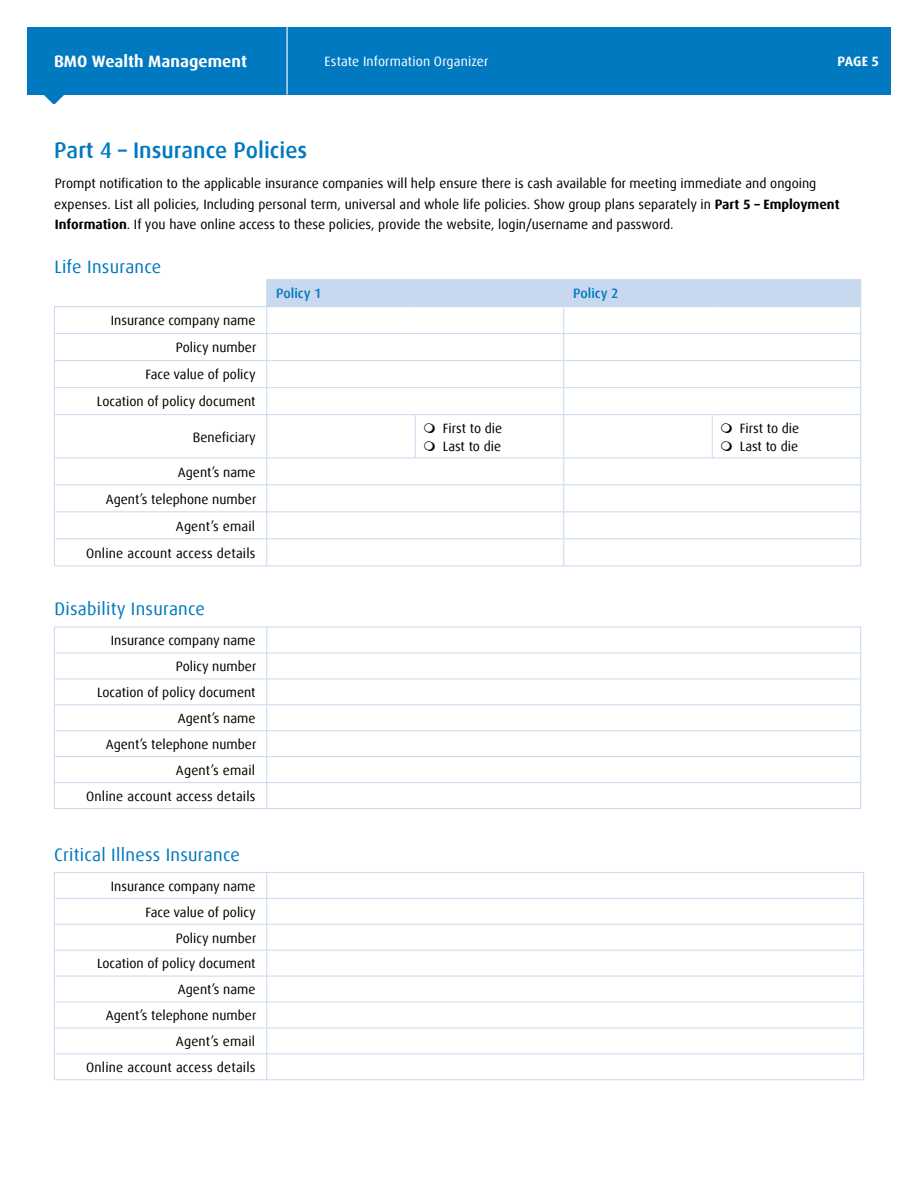
<style>
.page{position:relative;width:918px;height:1188px;background:#fff}
.page>*{position:absolute;margin:0;border:0;box-sizing:border-box;transform-origin:0 0}
.t1{font:500 22.5px "Dax Offc Pro";color:#0079c1}
.t2{font:18px "Dax Offc Pro";letter-spacing:.015em;color:#0079c1}
.t3{font:700 16.5px "Dax Offc Pro";color:#fff}
.t4{font:13.5px/26px "Dax Offc Pro";color:#000;text-align:right}
.t5{font:13.5px "Dax Offc Pro";letter-spacing:.01em;color:#fff}
.t6{font:500 13.5px "Dax Offc Pro";color:#0079c1}
.t7{font:700 13.5px "Dax Offc Pro";color:#fff}
.s1{font-weight:700}
</style>
<div class="page">
<div style="left:27px;top:27px;width:864px;height:67px;background:#0079c1"></div>
<svg style="left:43px;top:94px;width:22px;height:10px"></svg>
<hr style="left:287px;top:27px;width:1px;height:67px;background:#fff">
<hr style="left:266px;top:279px;width:149px;height:1px;background:#c7d8ef">
<hr style="left:415px;top:279px;width:149px;height:1px;background:#c7d8ef">
<hr style="left:564px;top:279px;width:148px;height:1px;background:#c7d8ef">
<hr style="left:712px;top:279px;width:149px;height:1px;background:#c7d8ef">
<hr style="left:54px;top:306px;width:213px;height:1px;background:#c7d8ef">
<hr style="left:54px;top:333px;width:213px;height:1px;background:#c7d8ef">
<hr style="left:54px;top:360px;width:213px;height:1px;background:#c7d8ef">
<hr style="left:54px;top:387px;width:213px;height:1px;background:#c7d8ef">
<svg style="left:54px;top:307px;width:1px;height:107px"></svg>
<svg style="left:266px;top:280px;width:595px;height:134px"></svg>
<hr style="left:54px;top:414px;width:213px;height:1px;background:#c7d8ef">
<hr style="left:54px;top:415px;width:1px;height:42px;background:#c7d8ef">
<hr style="left:267px;top:414px;width:148px;height:1px;background:#c7d8ef">
<hr style="left:266px;top:415px;width:1px;height:42px;background:#c7d8ef">
<hr style="left:415px;top:414px;width:149px;height:1px;background:#c7d8ef">
<hr style="left:415px;top:415px;width:1px;height:42px;background:#c7d8ef">
<hr style="left:564px;top:414px;width:148px;height:1px;background:#c7d8ef">
<hr style="left:563px;top:415px;width:1px;height:42px;background:#c7d8ef">
<hr style="left:712px;top:414px;width:149px;height:1px;background:#c7d8ef">
<hr style="left:712px;top:415px;width:1px;height:42px;background:#c7d8ef">
<hr style="left:860px;top:415px;width:1px;height:42px;background:#c7d8ef">
<hr style="left:54px;top:457px;width:213px;height:1px;background:#c7d8ef">
<hr style="left:267px;top:457px;width:148px;height:1px;background:#c7d8ef">
<hr style="left:415px;top:457px;width:149px;height:1px;background:#c7d8ef">
<hr style="left:564px;top:457px;width:148px;height:1px;background:#c7d8ef">
<hr style="left:712px;top:457px;width:149px;height:1px;background:#c7d8ef">
<hr style="left:54px;top:484px;width:213px;height:1px;background:#c7d8ef">
<hr style="left:267px;top:484px;width:148px;height:1px;background:#c7d8ef">
<hr style="left:415px;top:484px;width:149px;height:1px;background:#c7d8ef">
<hr style="left:564px;top:484px;width:148px;height:1px;background:#c7d8ef">
<hr style="left:712px;top:484px;width:149px;height:1px;background:#c7d8ef">
<hr style="left:54px;top:511px;width:213px;height:1px;background:#c7d8ef">
<hr style="left:267px;top:511px;width:148px;height:1px;background:#c7d8ef">
<hr style="left:415px;top:511px;width:149px;height:1px;background:#c7d8ef">
<hr style="left:564px;top:511px;width:148px;height:1px;background:#c7d8ef">
<hr style="left:712px;top:511px;width:149px;height:1px;background:#c7d8ef">
<hr style="left:54px;top:538px;width:213px;height:1px;background:#c7d8ef">
<svg style="left:54px;top:458px;width:1px;height:107px"></svg>
<hr style="left:267px;top:538px;width:148px;height:1px;background:#c7d8ef">
<svg style="left:266px;top:458px;width:1px;height:107px"></svg>
<hr style="left:415px;top:538px;width:149px;height:1px;background:#c7d8ef">
<hr style="left:564px;top:538px;width:148px;height:1px;background:#c7d8ef">
<svg style="left:563px;top:458px;width:1px;height:107px"></svg>
<hr style="left:712px;top:538px;width:149px;height:1px;background:#c7d8ef">
<svg style="left:860px;top:458px;width:1px;height:107px"></svg>
<hr style="left:54px;top:565px;width:213px;height:1px;background:#c7d8ef">
<hr style="left:267px;top:565px;width:148px;height:1px;background:#c7d8ef">
<hr style="left:415px;top:565px;width:149px;height:1px;background:#c7d8ef">
<hr style="left:564px;top:565px;width:148px;height:1px;background:#c7d8ef">
<hr style="left:712px;top:565px;width:149px;height:1px;background:#c7d8ef">
<hr style="left:267px;top:627px;width:594px;height:1px;background:#c7d8ef">
<hr style="left:267px;top:653px;width:594px;height:1px;background:#c7d8ef">
<hr style="left:267px;top:679px;width:594px;height:1px;background:#c7d8ef">
<hr style="left:267px;top:704px;width:594px;height:1px;background:#c7d8ef">
<hr style="left:267px;top:730px;width:594px;height:1px;background:#c7d8ef">
<hr style="left:267px;top:756px;width:594px;height:1px;background:#c7d8ef">
<hr style="left:267px;top:782px;width:594px;height:1px;background:#c7d8ef">
<svg style="left:860px;top:627px;width:1px;height:181px"></svg>
<hr style="left:267px;top:808px;width:594px;height:1px;background:#c7d8ef">
<hr style="left:54px;top:627px;width:213px;height:1px;background:#c7d8ef">
<hr style="left:54px;top:653px;width:213px;height:1px;background:#c7d8ef">
<hr style="left:54px;top:679px;width:213px;height:1px;background:#c7d8ef">
<hr style="left:54px;top:704px;width:213px;height:1px;background:#c7d8ef">
<hr style="left:54px;top:730px;width:213px;height:1px;background:#c7d8ef">
<hr style="left:54px;top:756px;width:213px;height:1px;background:#c7d8ef">
<hr style="left:54px;top:782px;width:213px;height:1px;background:#c7d8ef">
<svg style="left:54px;top:627px;width:1px;height:181px"></svg>
<svg style="left:266px;top:627px;width:1px;height:181px"></svg>
<hr style="left:54px;top:808px;width:213px;height:1px;background:#c7d8ef">
<hr style="left:54px;top:872px;width:213px;height:1px;background:#c7d8ef">
<hr style="left:267px;top:872px;width:597px;height:1px;background:#c7d8ef">
<hr style="left:54px;top:898px;width:213px;height:1px;background:#c7d8ef">
<hr style="left:267px;top:898px;width:597px;height:1px;background:#c7d8ef">
<hr style="left:54px;top:924px;width:213px;height:1px;background:#c7d8ef">
<hr style="left:267px;top:924px;width:597px;height:1px;background:#c7d8ef">
<hr style="left:54px;top:950px;width:213px;height:1px;background:#c7d8ef">
<hr style="left:267px;top:950px;width:597px;height:1px;background:#c7d8ef">
<hr style="left:267px;top:976px;width:597px;height:1px;background:#c7d8ef">
<hr style="left:267px;top:1002px;width:597px;height:1px;background:#c7d8ef">
<hr style="left:267px;top:1028px;width:597px;height:1px;background:#c7d8ef">
<hr style="left:267px;top:1053px;width:597px;height:1px;background:#c7d8ef">
<svg style="left:863px;top:873px;width:1px;height:206px"></svg>
<hr style="left:267px;top:1079px;width:597px;height:1px;background:#c7d8ef">
<hr style="left:54px;top:976px;width:213px;height:1px;background:#c7d8ef">
<hr style="left:54px;top:1002px;width:213px;height:1px;background:#c7d8ef">
<hr style="left:54px;top:1028px;width:213px;height:1px;background:#c7d8ef">
<hr style="left:54px;top:1053px;width:213px;height:1px;background:#c7d8ef">
<svg style="left:54px;top:873px;width:1px;height:206px"></svg>
<svg style="left:266px;top:873px;width:1px;height:206px"></svg>
<hr style="left:54px;top:1079px;width:213px;height:1px;background:#c7d8ef">
<p class="t3" style="left:54px;top:51px;width:195px">BMO Wealth Management</p>
<p class="t5" style="left:325px;top:53px;width:165px">Estate Information Organizer</p>
<p class="t7" style="left:837px;top:53px;width:43px">PAGE 5</p>
<h1 class="t1" style="left:54px;top:136px;width:254px">Part 4 – Insurance Policies</h1>
<p class="t4" style="left:54px;top:173px;width:787px;line-height:20.4px;text-align:left">Prompt notification to the applicable insurance companies will help ensure there is cash available for meeting immediate and ongoing expenses. List all policies, Including personal term, universal and whole life policies. Show group plans separately in <span class="s1">Part 5 – Employment<br>Information</span>. If you have online access to these policies, provide the website, login/username and password.</p>
<h2 class="t2" style="left:54px;top:255px;width:109px">Life Insurance</h2>
<p class="t6" style="left:276px;top:285px;width:47px">Policy 1</p>
<p class="t6" style="left:573px;top:285px;width:47px">Policy 2</p>
<p class="t4" style="left:97px;top:307px;width:161px;line-height:27px">Insurance company name<br>Policy number<br>Face value of policy<br>Location of policy document</p>
<p class="t4" style="left:193px;top:424px;width:64px">Beneficiary</p>
<p class="t4" style="left:443px;top:419px;width:61px;line-height:18px;text-align:left">First to die<br>Last to die</p>
<p class="t4" style="left:740px;top:419px;width:61px;line-height:18px;text-align:left">First to die<br>Last to die</p>
<p class="t4" style="left:86px;top:459px;width:172px;line-height:27px">Agent’s name<br>Agent’s telephone number<br>Agent’s email<br>Online account access details</p>
<h2 class="t2" style="left:54px;top:597px;width:152px">Disability Insurance</h2>
<p class="t4" style="left:86px;top:628px;width:172px">Insurance company name<br>Policy number<br>Location of policy document<br>Agent’s name<br>Agent’s telephone number<br>Agent’s email<br>Online account access details</p>
<h2 class="t2" style="left:54px;top:843px;width:187px">Critical Illness Insurance</h2>
<p class="t4" style="left:86px;top:873px;width:172px">Insurance company name<br>Face value of policy<br>Policy number<br>Location of policy document<br>Agent’s name<br>Agent’s telephone number<br>Agent’s email<br>Online account access details</p>
</div>
